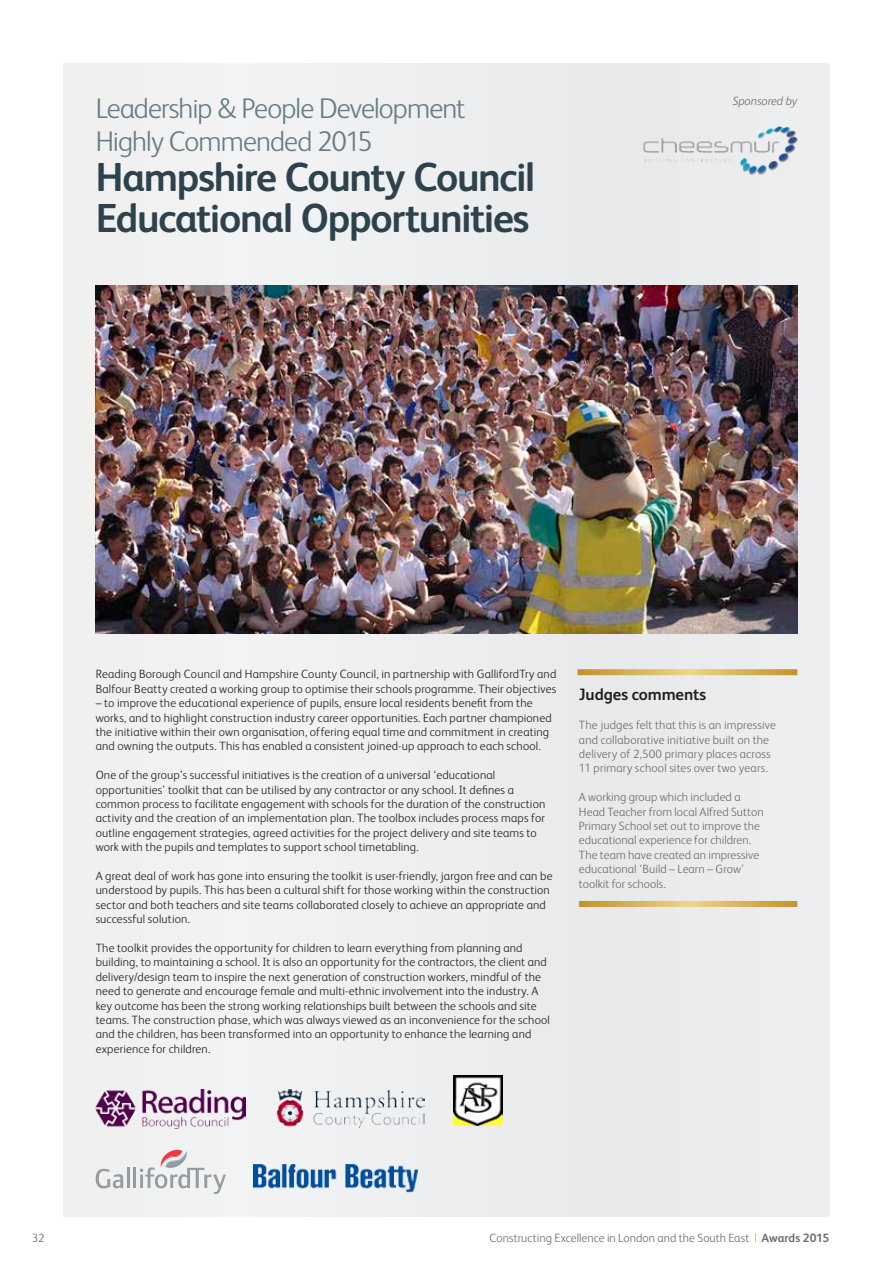
<style>
.page{position:relative;width:893px;height:1263px;background:#fff}
.page>*{position:absolute;margin:0;border:0;box-sizing:border-box;transform-origin:0 0}
.t1{font:700 40.5px/40.5px "FS Albert";letter-spacing:-.035em;color:#2d424d}
.t2{font:300 28.5px "FS Albert";letter-spacing:-.03em;color:#677c86}
.t3{font:700 16.5px "FS Albert";letter-spacing:-.01em;color:#231f20}
.t4{font:300 12px/14.4px "FS Albert";letter-spacing:.015em;color:#231f20}
.t5{font:300 12px/14.4px "FS Albert";letter-spacing:.005em;color:#6c6d70}
.t6{font:italic 300 12px "FS Albert";color:#6c6d70}
.s1{color:#fff}
.s2{font-weight:700}
</style>
<div class="page">
<div style="left:64px;top:64px;width:765px;height:1153px;background:#edeeef"></div>
<img style="left:96px;top:285px;width:701px;height:349px">
<hr style="left:127px;top:1168px;width:3px;height:20px;background:#959ca1">
<hr style="left:133px;top:1168px;width:3px;height:20px;background:#959ca1">
<svg style="left:96px;top:1169px;width:27px;height:19px"></svg>
<svg style="left:140px;top:1150px;width:86px;height:44px"></svg>
<img style="left:453px;top:1075px;width:49px;height:51px">
<img style="left:253px;top:1165px;width:165px;height:28px">
<img style="left:276px;top:1090px;width:149px;height:39px">
<img style="left:96px;top:1090px;width:149px;height:39px">
<svg style="left:578px;top:669px;width:219px;height:6px"></svg>
<svg style="left:579px;top:901px;width:218px;height:6px"></svg>
<img style="left:643px;top:126px;width:155px;height:49px">
<p class="t2" style="left:96px;top:89px;width:371px">Leadership &amp; People Development</p>
<p class="t2" style="left:96px;top:122px;width:278px">Highly Commended 2015</p>
<p class="t1" style="left:96px;top:155px;width:441px">Hampshire County Council<br>Educational Opportunities</p>
<p class="t6" style="left:733px;top:93px;width:66px">Sponsored by</p>
<p class="t4" style="left:96px;top:666px;width:462px">Reading Borough Council and Hampshire County Council, in partnership with GallifordTry and<br>Balfour Beatty created a working group to optimise their schools programme. Their objectives</p>
<p class="t4" style="left:96px;top:695px;width:458px">– to improve the educational experience of pupils, ensure local residents benefit from the works, and to highlight construction industry career opportunities. Each partner championed the initiative within their own organisation, offering equal time and commitment in creating and owning the outputs. This has enabled a consistent joined-up approach to each school.</p>
<p class="t4" style="left:96px;top:767px;width:451px">One of the group’s successful initiatives is the creation of a universal ‘educational opportunities’ toolkit that can be utilised by any contractor or any school. It defines a common process to facilitate engagement with schools for the duration of the construction activity and the creation of an implementation plan. The toolbox includes process maps for outline engagement strategies, agreed activities for the project delivery and site teams to work with the pupils and templates to support school timetabling.</p>
<p class="t4" style="left:96px;top:868px;width:458px">A great deal of work has gone into ensuring the toolkit is user-friendly, jargon free and can be understood by pupils. This has been a cultural shift for those working within the construction sector and both teachers and site teams collaborated closely to achieve an appropriate and successful solution.</p>
<p class="t4" style="left:96px;top:940px;width:456px">The toolkit provides the opportunity for children to learn everything from planning and building, to maintaining a school. It is also an opportunity for the contractors, the client and delivery/design team to inspire the next generation of construction workers, mindful of the need to generate and encourage female and multi-ethnic involvement into the industry. A key outcome has been the strong working relationships built between the schools and site teams. The construction phase, which was always viewed as an inconvenience for the school and the children, has been transformed into an opportunity to enhance the learning and experience for children.</p>
<p class="t3" style="left:579px;top:683px;width:129px">Judges comments</p>
<p class="t5" style="left:579px;top:717px;width:198px">The judges felt that this is an impressive and collaborative initiative built on the delivery of 2,500 primary places across 11 primary school sites over two years.</p>
<p class="t5" style="left:579px;top:789px;width:186px">A working group which included a Head Teacher from local Alfred Sutton Primary School set out to improve the educational experience for children.<br>The team have created an impressive educational ‘Build – Learn – Grow’ toolkit for schools.</p>
<p class="t5" style="left:32px;top:1230px;width:14px">32</p>
<p class="t5" style="left:489px;top:1230px;width:341px">Constructing Excellence in London and the South East <span class="s1">|</span> <span class="s2">Awards 2015</span></p>
</div>
